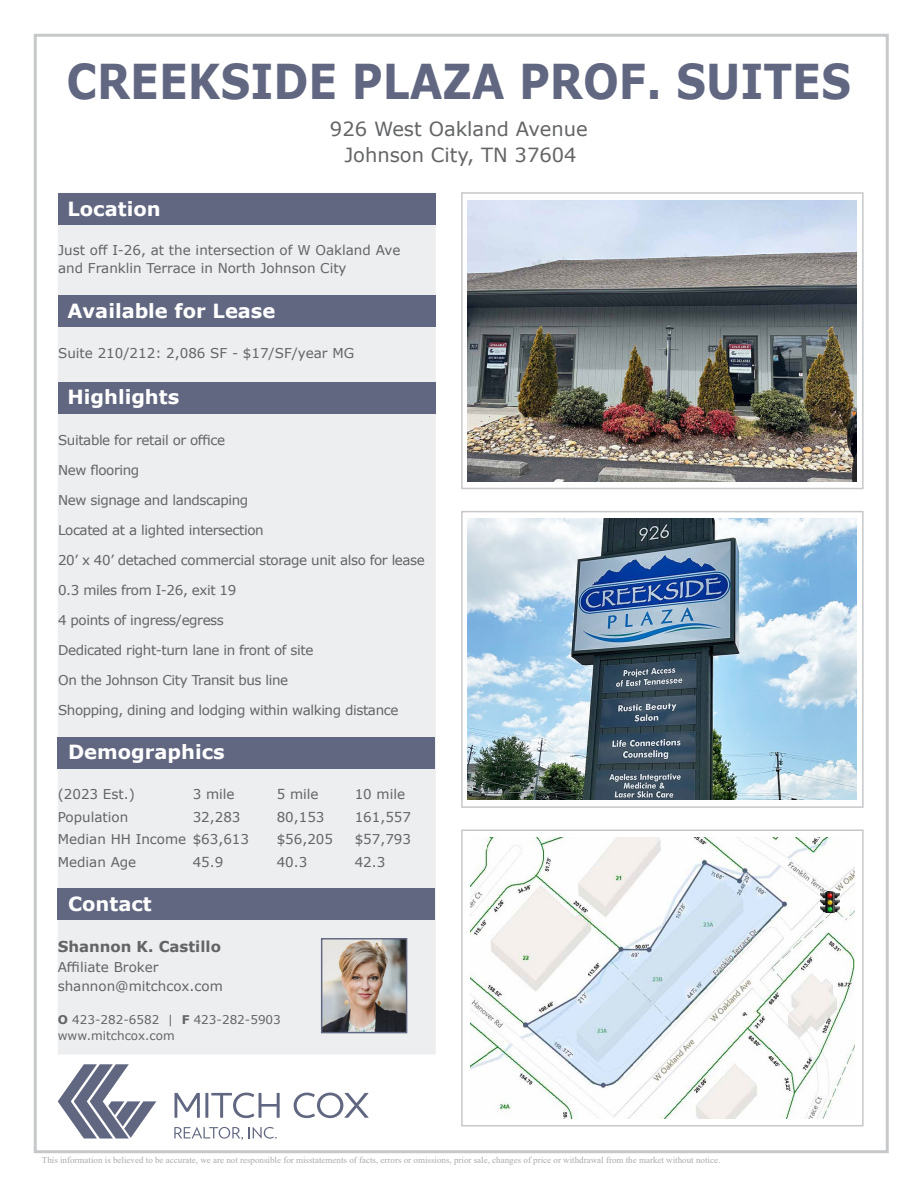
<style>
.page{position:relative;width:918px;height:1188px;background:#fff}
.page>*{position:absolute;margin:0;border:0;box-sizing:border-box;transform-origin:0 0}
.t1{font:700 48px "Verdana";color:#616781;scale:.88 1}
.t2{font:700 19.5px "Verdana";color:#fff}
.t3{font:19.5px "Verdana";color:#636466}
.t4{font:700 15px "Verdana";color:#636466}
.t5{font:13.5px "Verdana";letter-spacing:-.03em;color:#636466}
.t6{font:13.5px/18px "Verdana";color:#636466}
.t7{font:12px/16.5px "Verdana";color:#636466}
.t8{font:9px "Times New Roman";color:#a9abae}
.s1{font-weight:700}
</style>
<div class="page">
<div style="left:34px;top:34px;width:855px;height:1119px;background:#fff;border:3px solid #c7c8ca"></div>
<div style="left:58px;top:193px;width:378px;height:861px;background:#edeeef"></div>
<div style="left:58px;top:193px;width:377px;height:31px;background:#616781"></div>
<div style="left:58px;top:382px;width:377px;height:31px;background:#616781"></div>
<div style="left:58px;top:737px;width:377px;height:31px;background:#616781"></div>
<div style="left:58px;top:296px;width:377px;height:31px;background:#616781"></div>
<div style="left:58px;top:889px;width:377px;height:31px;background:#616781"></div>
<svg style="left:58px;top:1064px;width:98px;height:75px"></svg>
<svg style="left:174px;top:1093px;width:26px;height:25px"></svg>
<hr style="left:205px;top:1093px;width:3px;height:25px;background:#616781">
<svg style="left:211px;top:1093px;width:69px;height:25px"></svg>
<svg style="left:294px;top:1093px;width:75px;height:25px"></svg>
<svg style="left:174px;top:1127px;width:69px;height:13px"></svg>
<svg style="left:249px;top:1127px;width:28px;height:12px"></svg>
<div style="left:461px;top:192px;width:403px;height:297px;border:2px solid #c7c8ca"></div>
<img style="left:468px;top:200px;width:389px;height:281px">
<div style="left:461px;top:511px;width:403px;height:297px;border:2px solid #c7c8ca"></div>
<img style="left:468px;top:519px;width:389px;height:281px">
<div style="left:461px;top:829px;width:403px;height:297px;border:2px solid #c7c8ca"></div>
<img style="left:471px;top:838px;width:383px;height:280px">
<img style="left:323px;top:940px;width:82px;height:91px">
<div style="left:321px;top:938px;width:86px;height:95px;border:1px solid #616781"></div>
<img style="left:821px;top:891px;width:18px;height:22px">
<h1 class="t1" style="left:67px;top:47px;width:893px">CREEKSIDE PLAZA PROF. SUITES</h1>
<h2 class="t3" style="left:330px;top:116px;width:259px">926 West Oakland Avenue</h2>
<h2 class="t2" style="left:68px;top:195px;width:95px">Location</h2>
<h2 class="t3" style="left:344px;top:142px;width:234px">Johnson City, TN 37604</h2>
<p class="t6" style="left:58px;top:241px;width:344px">Just off I-26, at the intersection of W Oakland Ave and Franklin Terrace in North Johnson City</p>
<h2 class="t2" style="left:68px;top:297px;width:210px">Available for Lease</h2>
<p class="t6" style="left:58px;top:344px;width:298px">Suite 210/212: 2,086 SF - $17/SF/year MG</p>
<h2 class="t2" style="left:68px;top:383px;width:113px">Highlights</h2>
<p class="t5" style="left:58px;top:430px;width:169px">Suitable for retail or office</p>
<p class="t5" style="left:58px;top:460px;width:83px">New flooring</p>
<p class="t5" style="left:58px;top:490px;width:192px">New signage and landscaping</p>
<p class="t5" style="left:58px;top:520px;width:207px">Located at a lighted intersection</p>
<p class="t5" style="left:58px;top:550px;width:368px">20’ x 40’ detached commercial storage unit also for lease</p>
<p class="t5" style="left:58px;top:580px;width:180px">0.3 miles from I-26, exit 19</p>
<p class="t5" style="left:58px;top:610px;width:167px">4 points of ingress/egress</p>
<p class="t5" style="left:58px;top:640px;width:257px">Dedicated right-turn lane in front of site</p>
<p class="t5" style="left:58px;top:670px;width:232px">On the Johnson City Transit bus line</p>
<p class="t5" style="left:58px;top:700px;width:342px">Shopping, dining and lodging within walking distance</p>
<h2 class="t2" style="left:68px;top:738px;width:158px">Demographics</h2>
<p class="t5" style="left:58px;top:785px;width:79px">(2023 Est.)</p>
<p class="t5" style="left:193px;top:785px;width:43px">3 mile</p>
<p class="t5" style="left:277px;top:785px;width:43px">5 mile</p>
<p class="t5" style="left:355px;top:785px;width:52px">10 mile</p>
<p class="t6" style="left:58px;top:808px;width:72px">Population</p>
<p class="t5" style="left:193px;top:808px;width:49px">32,283</p>
<p class="t5" style="left:277px;top:808px;width:49px">80,153</p>
<p class="t5" style="left:355px;top:808px;width:58px">161,557</p>
<p class="t6" style="left:58px;top:830px;width:193px">Median HH Income $63,613</p>
<p class="t5" style="left:277px;top:830px;width:58px">$56,205</p>
<p class="t5" style="left:355px;top:830px;width:58px">$57,793</p>
<p class="t6" style="left:58px;top:853px;width:80px">Median Age</p>
<p class="t5" style="left:193px;top:853px;width:32px">45.9</p>
<p class="t5" style="left:277px;top:853px;width:32px">40.3</p>
<p class="t5" style="left:355px;top:853px;width:32px">42.3</p>
<h2 class="t2" style="left:68px;top:890px;width:85px">Contact</h2>
<p class="t4" style="left:58px;top:936px;width:165px">Shannon K. Castillo</p>
<p class="t6" style="left:58px;top:957px;width:167px;line-height:19.5px">Affiliate Broker shannon@mitchcox.com</p>
<p class="t7" style="left:58px;top:1011px;width:225px"><span class="s1">O</span> 423-282-6582 | <span class="s1">F</span> 423-282-5903 www.mitchcox.com</p>
<p class="t8" style="left:42px;top:1153px;width:680px">This information is believed to be accurate, we are not responsible for misstatements of facts, errors or omissions, prior sale, changes of price or withdrawal from the market without notice.</p>
</div>
